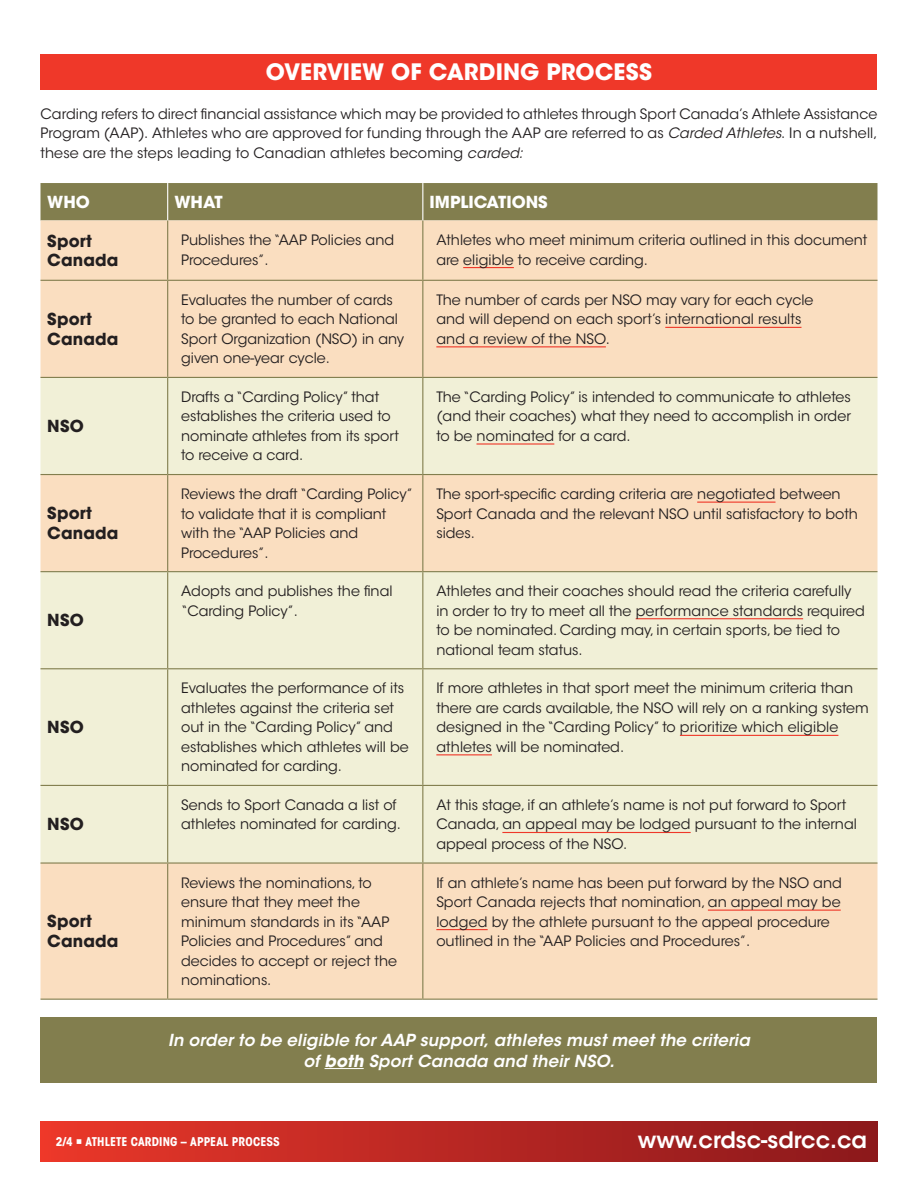
<style>
.page{position:relative;width:918px;height:1188px;background:#fff}
.page>*{position:absolute;margin:0;border:0;box-sizing:border-box;transform-origin:0 0}
.t1{font:700 22.5px "ITC Avant Garde Std";letter-spacing:.005em;color:#fff}
.t2{font:600 22.5px "ITC Avant Garde Std";color:#fff}
.t3{font:italic 600 16.5px/21px "ITC Avant Garde Std";letter-spacing:.01em;color:#fff;text-align:center}
.t4{font:700 16.5px/19.5px "ITC Avant Garde Std";letter-spacing:.01em;color:#231f20}
.t5{font:700 16.5px "ITC Avant Garde Std";color:#fff}
.t6{font:14.25px/19.5px "ITC Avant Garde Std";color:#231f20}
.t7{font:700 condensed 12px "ITC Avant Garde Std";letter-spacing:.005em;color:#fff}
.s1{font-style:italic}
.s2{font-weight:700}
</style>
<div class="page">
<div style="left:40px;top:1122px;width:838px;height:39px;background:linear-gradient(to right,#e9372a,#8a181c)"></div>
<div style="left:40px;top:183px;width:838px;height:37px;background:#827e4e"></div>
<div style="left:40px;top:220px;width:838px;height:779px;background:#fadec0"></div>
<svg style="left:40px;top:378px;width:838px;height:484px;background:#f2ecd2"></svg>
<hr style="left:167px;top:183px;width:1px;height:37px;background:#fff">
<hr style="left:422px;top:183px;width:1px;height:37px;background:#fff">
<hr style="left:167px;top:220px;width:1px;height:60px;background:#827e4e">
<hr style="left:422px;top:220px;width:1px;height:60px;background:#827e4e">
<hr style="left:40px;top:280px;width:128px;height:1px;background:#827e4e">
<hr style="left:168px;top:280px;width:255px;height:1px;background:#827e4e">
<hr style="left:167px;top:281px;width:1px;height:96px;background:#827e4e">
<hr style="left:423px;top:280px;width:455px;height:1px;background:#827e4e">
<hr style="left:422px;top:281px;width:1px;height:96px;background:#827e4e">
<hr style="left:40px;top:377px;width:128px;height:1px;background:#827e4e">
<hr style="left:168px;top:377px;width:255px;height:1px;background:#827e4e">
<hr style="left:167px;top:378px;width:1px;height:96px;background:#827e4e">
<hr style="left:423px;top:377px;width:455px;height:1px;background:#827e4e">
<hr style="left:422px;top:378px;width:1px;height:96px;background:#827e4e">
<hr style="left:40px;top:474px;width:128px;height:1px;background:#827e4e">
<hr style="left:168px;top:474px;width:255px;height:1px;background:#827e4e">
<hr style="left:167px;top:475px;width:1px;height:96px;background:#827e4e">
<hr style="left:423px;top:474px;width:455px;height:1px;background:#827e4e">
<hr style="left:422px;top:475px;width:1px;height:96px;background:#827e4e">
<hr style="left:40px;top:571px;width:128px;height:1px;background:#827e4e">
<hr style="left:168px;top:571px;width:255px;height:1px;background:#827e4e">
<hr style="left:167px;top:572px;width:1px;height:96px;background:#827e4e">
<hr style="left:423px;top:571px;width:455px;height:1px;background:#827e4e">
<hr style="left:422px;top:572px;width:1px;height:96px;background:#827e4e">
<hr style="left:40px;top:668px;width:128px;height:1px;background:#827e4e">
<hr style="left:168px;top:668px;width:255px;height:1px;background:#827e4e">
<hr style="left:167px;top:669px;width:1px;height:116px;background:#827e4e">
<hr style="left:423px;top:668px;width:455px;height:1px;background:#827e4e">
<hr style="left:422px;top:669px;width:1px;height:116px;background:#827e4e">
<hr style="left:40px;top:785px;width:128px;height:1px;background:#827e4e">
<hr style="left:168px;top:785px;width:255px;height:1px;background:#827e4e">
<hr style="left:167px;top:786px;width:1px;height:76px;background:#827e4e">
<hr style="left:423px;top:785px;width:455px;height:1px;background:#827e4e">
<hr style="left:422px;top:786px;width:1px;height:76px;background:#827e4e">
<hr style="left:40px;top:862px;width:128px;height:2px;background:#827e4e">
<hr style="left:168px;top:862px;width:255px;height:2px;background:#827e4e">
<hr style="left:167px;top:864px;width:1px;height:135px;background:#827e4e">
<hr style="left:423px;top:862px;width:455px;height:2px;background:#827e4e">
<hr style="left:422px;top:864px;width:1px;height:135px;background:#827e4e">
<hr style="left:40px;top:999px;width:128px;height:1px;background:#827e4e">
<hr style="left:168px;top:999px;width:255px;height:1px;background:#827e4e">
<hr style="left:423px;top:999px;width:455px;height:1px;background:#827e4e">
<hr style="left:463px;top:267px;width:51px;height:1px;background:#ef3829">
<hr style="left:665px;top:327px;width:136px;height:1px;background:#ef3829">
<hr style="left:436px;top:346px;width:170px;height:1px;background:#ef3829">
<hr style="left:476px;top:443px;width:78px;height:2px;background:#ef3829">
<hr style="left:697px;top:502px;width:79px;height:1px;background:#ef3829">
<hr style="left:636px;top:618px;width:167px;height:1px;background:#ef3829">
<hr style="left:680px;top:735px;width:158px;height:1px;background:#ef3829">
<hr style="left:436px;top:754px;width:56px;height:1px;background:#ef3829">
<hr style="left:502px;top:832px;width:189px;height:1px;background:#ef3829">
<hr style="left:708px;top:910px;width:133px;height:1px;background:#ef3829">
<hr style="left:436px;top:929px;width:52px;height:1px;background:#ef3829">
<div style="left:40px;top:54px;width:838px;height:36px;background:#ef3829"></div>
<div style="left:40px;top:1017px;width:838px;height:66px;background:#827e4e"></div>
<hr style="left:325px;top:1068px;width:39px;height:1px;background:#fff">
<h1 class="t1" style="left:266px;top:57px;width:388px">OVERVIEW OF CARDING PROCESS</h1>
<p class="t6" style="left:40px;top:104px;width:838px;text-align:justify">Carding refers to direct financial assistance which may be provided to athletes through Sport Canada’s Athlete Assistance Program (AAP). Athletes who are approved for funding through the AAP are referred to as <span class="s1">Carded Athletes</span>. In a nutshell, these are the steps leading to Canadian athletes becoming <span class="s1">carded:</span></p>
<p class="t5" style="left:47px;top:191px;width:44px">WHO</p>
<p class="t5" style="left:174px;top:191px;width:50px">WHAT</p>
<p class="t5" style="left:430px;top:191px;width:120px">IMPLICATIONS</p>
<p class="t4" style="left:47px;top:231px;width:73px">Sport<br>Canada</p>
<p class="t6" style="left:181px;top:230px;width:215px">Publishes the “AAP Policies and<br>Procedures”.</p>
<p class="t6" style="left:436px;top:230px;width:432px">Athletes who meet minimum criteria outlined in this document are eligible to receive carding.</p>
<p class="t4" style="left:47px;top:309px;width:73px">Sport<br>Canada</p>
<p class="t4" style="left:47px;top:416px;width:38px">NSO</p>
<p class="t4" style="left:47px;top:504px;width:73px">Sport<br>Canada</p>
<p class="t4" style="left:47px;top:610px;width:38px">NSO</p>
<p class="t4" style="left:47px;top:717px;width:38px">NSO</p>
<p class="t4" style="left:47px;top:814px;width:38px">NSO</p>
<p class="t4" style="left:47px;top:912px;width:73px">Sport<br>Canada</p>
<p class="t6" style="left:181px;top:290px;width:224px">Evaluates the number of cards to be granted to each National<br>Sport Organization (NSO) in any given one-year cycle.</p>
<p class="t6" style="left:436px;top:290px;width:379px">The number of cards per NSO may vary for each cycle and will depend on each sport’s international results and a review of the NSO.</p>
<p class="t6" style="left:181px;top:387px;width:219px">Drafts a “Carding Policy” that establishes the criteria used to nominate athletes from its sport to receive a card.</p>
<p class="t6" style="left:436px;top:387px;width:416px;text-align:justify">The “Carding Policy” is intended to communicate to athletes (and their coaches) what they need to accomplish in order to be nominated for a card.</p>
<p class="t6" style="left:181px;top:484px;width:233px">Reviews the draft “Carding Policy” to validate that it is compliant with the “AAP Policies and<br>Procedures”.</p>
<p class="t6" style="left:436px;top:484px;width:423px">The sport-specific carding criteria are negotiated between<br>Sport Canada and the relevant NSO until satisfactory to both sides.</p>
<p class="t6" style="left:181px;top:582px;width:213px">Adopts and publishes the final “Carding Policy”.</p>
<p class="t6" style="left:436px;top:582px;width:430px">Athletes and their coaches should read the criteria carefully in order to try to meet all the performance standards required to be nominated. Carding may, in certain sports, be tied to national team status.</p>
<p class="t6" style="left:181px;top:679px;width:229px">Evaluates the performance of its athletes against the criteria set out in the “Carding Policy” and establishes which athletes will be nominated for carding.</p>
<p class="t6" style="left:436px;top:679px;width:434px">If more athletes in that sport meet the minimum criteria than there are cards available, the NSO will rely on a ranking system designed in the “Carding Policy” to prioritize which eligible athletes will be nominated.</p>
<p class="t6" style="left:181px;top:795px;width:221px">Sends to Sport Canada a list of athletes nominated for carding.</p>
<p class="t6" style="left:436px;top:795px;width:422px">At this stage, if an athlete’s name is not put forward to Sport<br>Canada, an appeal may be lodged pursuant to the internal appeal process of the NSO.</p>
<p class="t6" style="left:181px;top:873px;width:217px">Reviews the nominations, to ensure that they meet the minimum standards in its “AAP<br>Policies and Procedures” and decides to accept or reject the nominations.</p>
<p class="t6" style="left:436px;top:873px;width:407px">If an athlete’s name has been put forward by the NSO and Sport Canada rejects that nomination, an appeal may be lodged by the athlete pursuant to the appeal procedure outlined in the “AAP Policies and Procedures”.</p>
<p class="t3" style="left:168px;top:1030px;width:583px">In order to be eligible for AAP support, athletes must meet the criteria of <span class="s2">both</span> Sport Canada and their NSO.</p>
<p class="t7" style="left:56px;top:1134px;width:226px">2/4 ○ ATHLETE CARDING – APPEAL PROCESS</p>
<h1 class="t2" style="left:638px;top:1126px;width:231px">www.crdsc-sdrcc.ca</h1>
</div>
